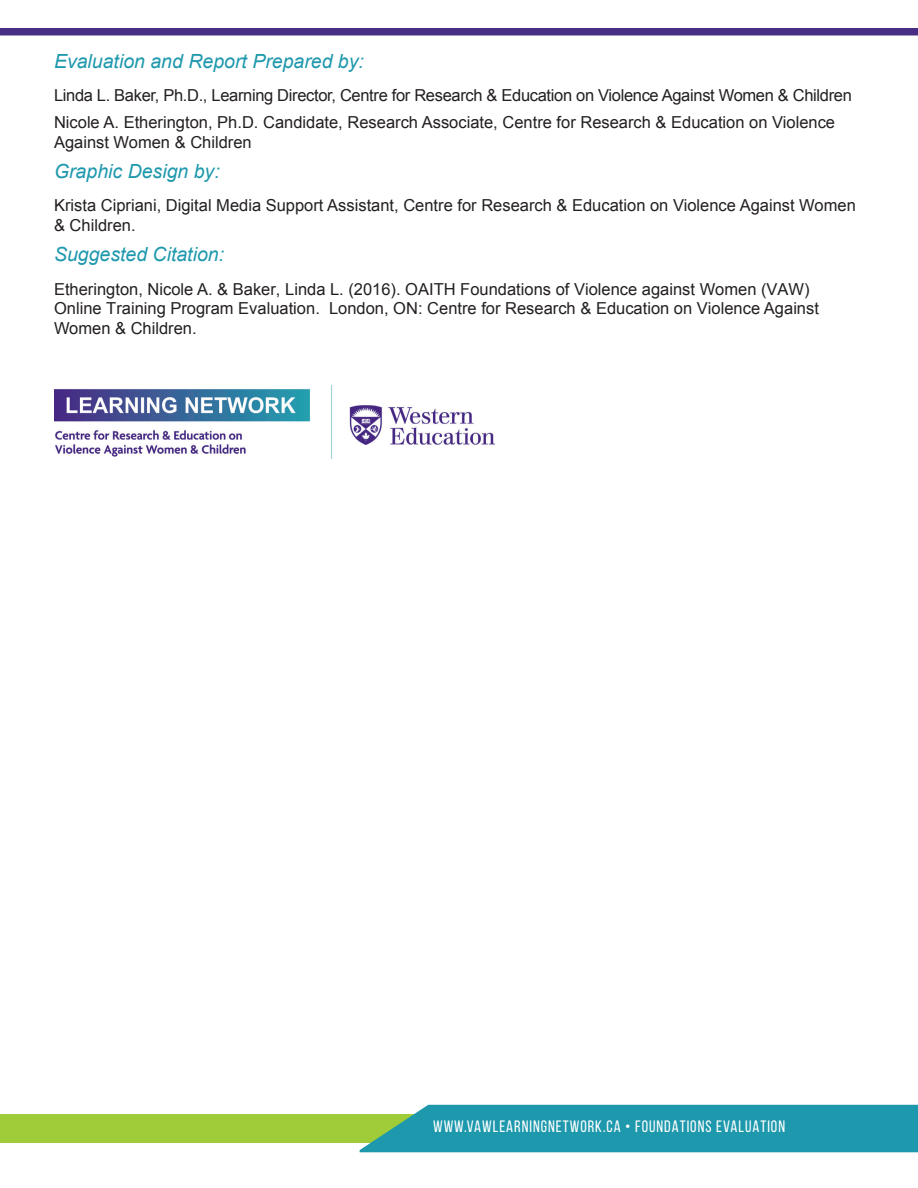
<style>
.page{position:relative;width:918px;height:1188px;background:#fff}
.page>*{position:absolute;margin:0;border:0;box-sizing:border-box;transform-origin:0 0}
.t1{font:italic 19.5px "Arial";color:#1d98ac}
.t2{font:16.5px/19.8px "Arial";color:#231f20}
.t3{font:16.5px/26.5px "Arial";letter-spacing:-.02em;color:#231f20}
.t4{font:16.5px "Bebas Neue";letter-spacing:.06em;color:#fff}
.s1{font-style:inherit}
</style>
<div class="page">
<div style="left:0;top:1115px;width:918px;height:28px;background:#a0cc3a"></div>
<div style="left:360px;top:1105px;width:558px;height:47px;background:#1d98ac"></div>
<div style="left:0;top:28px;width:918px;height:7px;background:#492e85"></div>
<img style="left:54px;top:385px;width:440px;height:74px">
<p class="t1" style="left:54px;top:49px;width:311px">Evaluation and Report Prepared by:</p>
<p class="t3" style="left:54px;top:83px;width:799px">Linda L. Baker, Ph.D., Learning Director, Centre for Research &amp; Education on Violence Against Women &amp; Children<br>Nicole A. Etherington, Ph.D. Candidate, Research Associate, Centre for Research &amp; Education on Violence</p>
<p class="t2" style="left:54px;top:132px;width:199px">Against Women &amp; Children</p>
<p class="t1" style="left:54px;top:159px;width:167px">Graphic Design by:</p>
<p class="t2" style="left:54px;top:196px;width:803px">Krista Cipriani, Digital Media Support Assistant, Centre for Research &amp; Education on Violence Against Women &amp; Children.</p>
<p class="t1" style="left:54px;top:242px;width:172px">Suggested Citation:</p>
<p class="t2" style="left:54px;top:279px;width:767px">Etherington, Nicole A. &amp; Baker, Linda L. (2016). OAITH Foundations of Violence against Women (VAW)<br>Online Training Program Evaluation. London, ON: Centre for Research <span class="s1">&amp;</span> Education on Violence Against<br>Women &amp; Children.</p>
<p class="t4" style="left:433px;top:1118px;width:354px">WWW.VAWLEARNINGNETWORK.CA • FOUNDATIONS EVALUATION</p>
</div>
